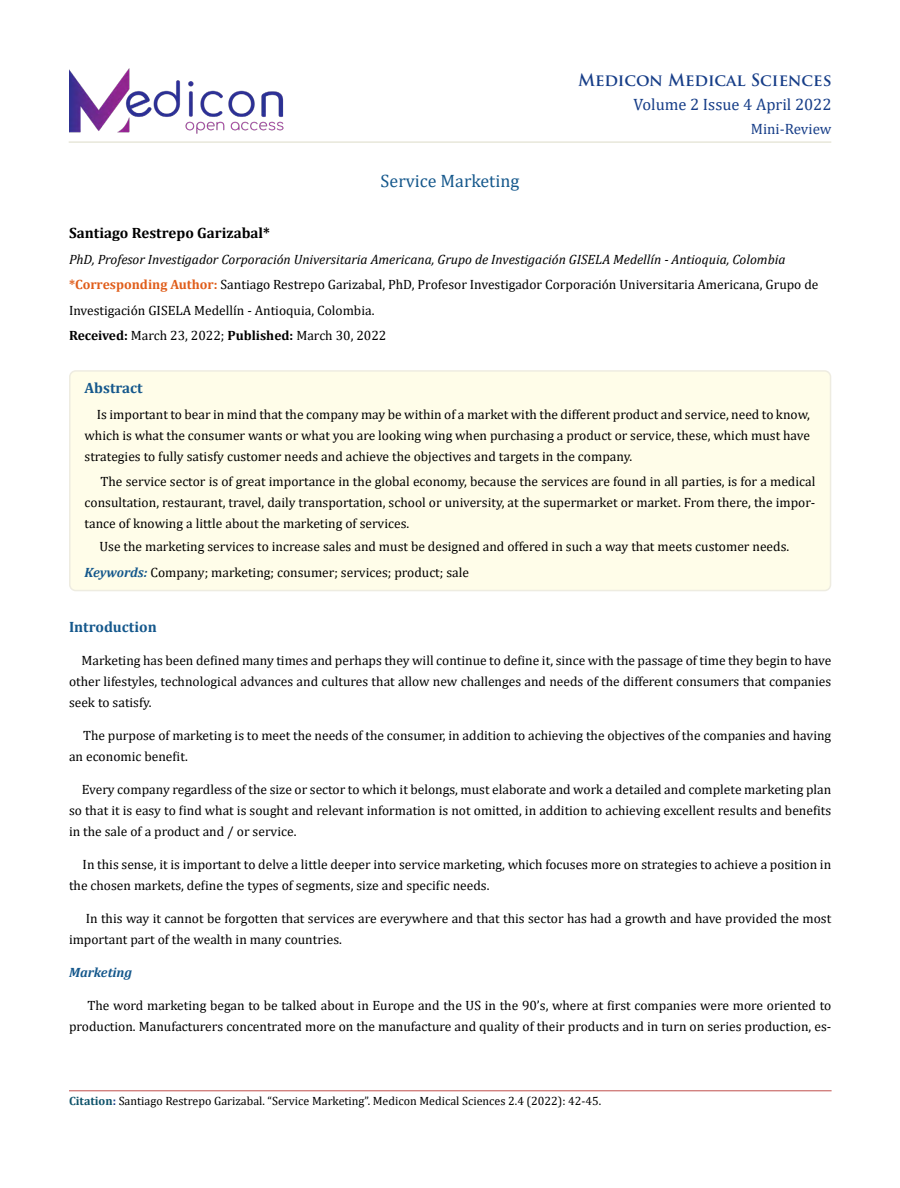
<style>
.page{position:relative;width:900px;height:1188px;background:#fff}
.page>*{position:absolute;margin:0;border:0;box-sizing:border-box;transform-origin:0 0}
.t1{font:18px "Cambria";color:#15588c}
.t2{font:700 16.5px "Trajan Pro";color:#173e88}
.t3{font:16.5px "Cambria";color:#173e88}
.t4{font:700 15px "Cambria";color:#000}
.t5{font:700 15px "Cambria";color:#15588c}
.t6{font:15px "Cambria";color:#173e88}
.t7{font:13.5px/21px "Cambria";color:#000}
.t8{font:italic 700 13.5px "Cambria";color:#15588c}
.t9{font:12px "Cambria";color:#000}
.s1{font-style:italic}
.s2{font-weight:700;color:#e05d1a}
.s3{font-weight:700}
.s4{font-weight:700;font-style:italic;color:#15588c}
.s5{font-weight:700;color:#0e536a}
.s6{font-weight:700;color:#173e88}
</style>
<div class="page">
<img style="left:69px;top:68px;width:218px;height:74px">
<hr style="left:69px;top:1091px;width:763px;height:1px;background:#c0504d">
<hr style="left:69px;top:142px;width:762px;height:1px;background:#e0dfcd">
<div style="left:70px;top:371px;width:761px;height:220px;background:#fffde9;border-radius:6px"></div>
<div style="left:69px;top:370px;width:762px;height:221px;border:2px solid #eeece1;border-radius:6px"></div>
<h1 class="t1" style="left:381px;top:170px;width:140px">Service Marketing</h1>
<p class="t2" style="left:578px;top:69px;width:255px">Medicon Medical Sciences</p>
<p class="t3" style="left:634px;top:94px;width:199px">Volume 2 Issue 4 April 2022</p>
<p class="t6" style="left:751px;top:120px;width:82px">Mini-Review</p>
<p class="t4" style="left:69px;top:223px;width:203px">Santiago Restrepo Garizabal*</p>
<p class="t7" style="left:69px;top:247px;width:751px;line-height:25.5px"><span class="s1">PhD, Profesor Investigador Corporación Universitaria Americana, Grupo de Investigación GISELA Medellín - Antioquia, Colombia </span><span class="s2">*Corresponding Author:</span> Santiago Restrepo Garizabal, PhD, Profesor Investigador Corporación Universitaria Americana, Grupo de Investigación GISELA Medellín - Antioquia, Colombia.<br><span class="s3">Received:</span> March 23, 2022; <span class="s3">Published:</span> March 30, 2022</p>
<p class="t5" style="left:85px;top:378px;width:60px">Abstract</p>
<p class="t7" style="left:85px;top:404px;width:727px;text-align:justify;text-indent:12px">Is important to bear in mind that the company may be within of a market with the different product and service, need to know, which is what the consumer wants or what you are looking wing when purchasing a product or service, these, which must have strategies to fully satisfy customer needs and achieve the objectives and targets in the company.</p>
<p class="t7" style="left:85px;top:471px;width:732px;text-align:justify;text-indent:16px">The service sector is of great importance in the global economy, because the services are found in all parties, is for a medical consultation, restaurant, travel, daily transportation, school or university, at the supermarket or market. From there, the impor&shy;tance of knowing a little about the marketing of services.</p>
<p class="t7" style="left:85px;top:534px;width:706px;line-height:25.8px;text-indent:15px">Use the marketing services to increase sales and must be designed and offered in such a way that meets customer needs.<br><span class="s4">Keywords:</span> Company; marketing; consumer; services; product; sale</p>
<p class="t5" style="left:69px;top:616px;width:89px">Introduction</p>
<p class="t7" style="left:69px;top:650px;width:764px;text-align:justify;text-indent:12px">Marketing has been defined many times and perhaps they will continue to define it, since with the passage of time they begin to have other lifestyles, technological advances and cultures that allow new challenges and needs of the different consumers that companies seek to satisfy.</p>
<p class="t7" style="left:69px;top:725px;width:764px;text-indent:14px">The purpose of marketing is to meet the needs of the consumer, in addition to achieving the objectives of the companies and having an economic benefit.</p>
<p class="t7" style="left:69px;top:779px;width:764px;text-align:justify;text-indent:13px">Every company regardless of the size or sector to which it belongs, must elaborate and work a detailed and complete marketing plan so that it is easy to find what is sought and relevant information is not omitted, in addition to achieving excellent results and benefits in the sale of a product and / or service.</p>
<p class="t7" style="left:69px;top:854px;width:764px;text-indent:14px">In this sense, it is important to delve a little deeper into service marketing, which focuses more on strategies to achieve a position in the chosen markets, define the types of segments, size and specific needs.</p>
<p class="t7" style="left:69px;top:908px;width:764px;text-indent:17px">In this way it cannot be forgotten that services are everywhere and that this sector has had a growth and have provided the most important part of the wealth in many countries.</p>
<p class="t8" style="left:69px;top:963px;width:65px">Marketing</p>
<p class="t7" style="left:69px;top:995px;width:764px;text-align:right">The word marketing began to be talked about in Europe and the US in the 90’s, where at first companies were more oriented to production. Manufacturers concentrated more on the manufacture and quality of their products and in turn on series production, es-</p>
<p class="t9" style="left:69px;top:1094px;width:534px"><span class="s5">Citation</span><span class="s6">:</span> Santiago Restrepo Garizabal. “Service Marketing”. Medicon Medical Sciences 2.4 (2022): 42-45.</p>
</div>
